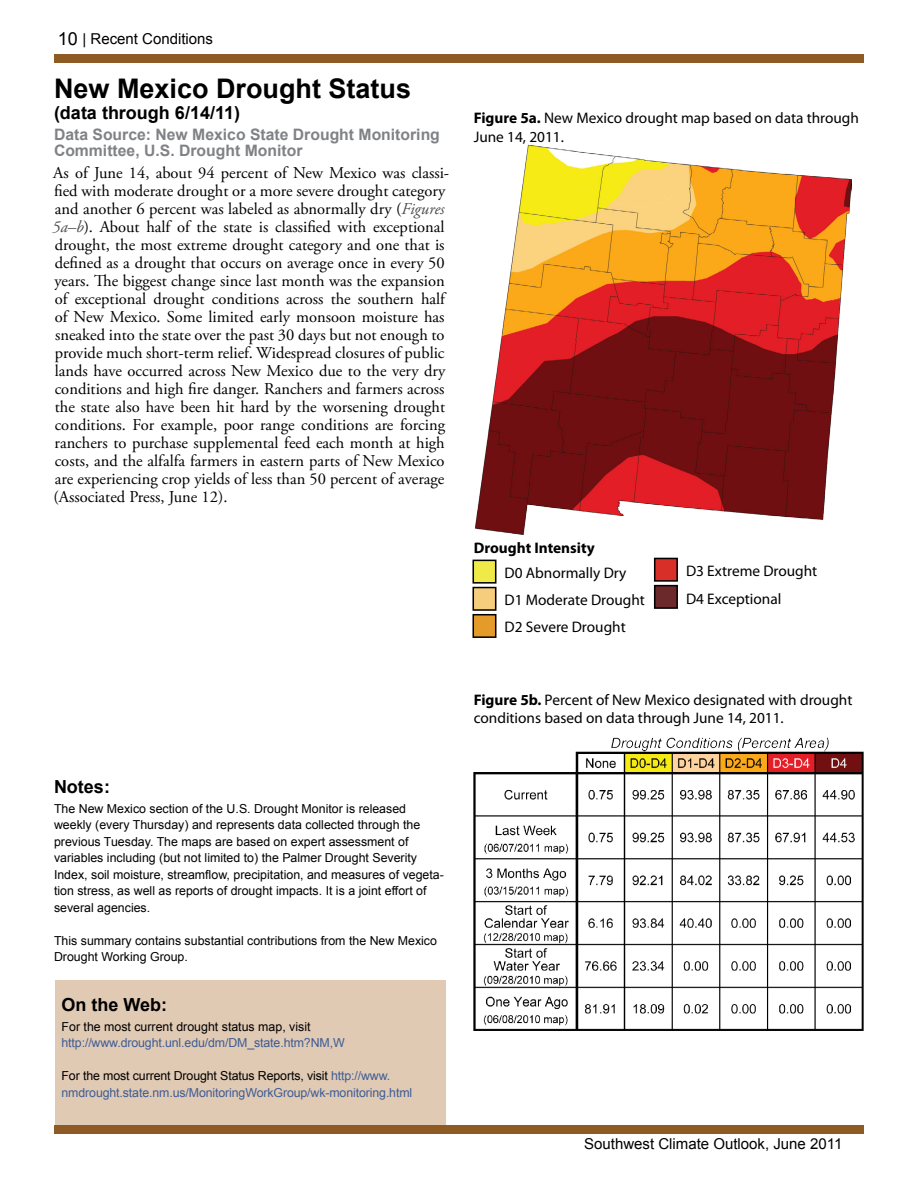
<style>
.page{position:relative;width:918px;height:1188px;background:#fff}
.page>*{position:absolute;margin:0;border:0;box-sizing:border-box;transform-origin:0 0}
.t1{font:700 27px "Arial";color:#000}
.t2{font:700 18px "Arial";color:#000}
.t3{font:16.5px/18px "Adobe Garamond Pro";color:#000}
.t4{font:700 15.75px/16.5px "Arial";color:#808285}
.t5{font:15.3px/18.5px "Myriad Pro";color:#000}
.t6{font:15.3px/27.2px "Myriad Pro";color:#010101}
.t7{font:700 15.3px "Myriad Pro";color:#010101}
.t8{font:15px "Arial";color:#000}
.t9{font:12.3px/16.5px "Arial";color:#000}
.t10{font:12.3px/16.5px "Arial";letter-spacing:-.01em;color:#3d5c95}
.s1{font-size:18px}
.s2{font-style:italic;color:#4d4d4f}
.s3{color:#000}
.s4{font-weight:700}
</style>
<div class="page">
<div style="left:54px;top:1125px;width:810px;height:9px;background:#8e5b24"></div>
<div style="left:54px;top:54px;width:810px;height:9px;background:#8e5b24"></div>
<img style="left:474px;top:144px;width:378px;height:391px">
<div style="left:473px;top:560px;width:23px;height:23px;background:#f0ea48"></div>
<div style="left:472px;top:560px;width:24px;height:24px;border:2px solid #010101"></div>
<div style="left:473px;top:588px;width:23px;height:22px;background:#f5cd7c"></div>
<div style="left:472px;top:587px;width:24px;height:24px;border:2px solid #010101"></div>
<div style="left:473px;top:615px;width:23px;height:22px;background:#e49b29"></div>
<div style="left:472px;top:614px;width:24px;height:24px;border:2px solid #010101"></div>
<div style="left:655px;top:586px;width:22px;height:22px;background:#6c292b"></div>
<div style="left:654px;top:585px;width:24px;height:24px;border:2px solid #010101"></div>
<div style="left:655px;top:558px;width:22px;height:23px;background:#d92f29"></div>
<div style="left:654px;top:558px;width:24px;height:24px;border:2px solid #010101"></div>
<img style="left:473px;top:737px;width:390px;height:294px">
<div style="left:55px;top:981px;width:391px;height:144px;background:#e1cab4"></div>
<p class="t8" style="left:58px;top:29px;width:157px"><span class="s1">10</span> | Recent Conditions</p>
<h1 class="t1" style="left:54px;top:70px;width:359px">New Mexico Drought Status</h1>
<p class="t2" style="left:54px;top:100px;width:188px">(data through 6/14/11)</p>
<p class="t4" style="left:54px;top:126px;width:387px">Data Source: New Mexico State Drought Monitoring<br>Committee, U.S. Drought Monitor</p>
<p class="t3" style="left:52px;top:165px;width:399px">As of June 14, about 94 percent of New Mexico was classi&shy;fied with moderate drought or a more severe drought category and another 6 percent was labeled as abnormally dry (<span class="s2">Figures 5a–b</span>). About half of the state is classified with exceptional drought, the most extreme drought category and one that is defined as a drought that occurs on average once in every 50 years. The biggest change since last month was the expansion of exceptional drought conditions across the southern half of New Mexico. Some limited early monsoon moisture has sneaked into the state over the past 30 days but not enough to provide much short-term relief. Widespread closures of public lands have occurred across New Mexico due to the very dry conditions and high fire danger. Ranchers and farmers across the state also have been hit hard by the worsening drought conditions. For example, poor range conditions are forcing ranchers to purchase supplemental feed each month at high costs, and the alfalfa farmers in eastern parts of New Mexico are experiencing crop yields of less than 50 percent of average (Associated Press, June 12).</p>
<p class="t2" style="left:54px;top:775px;width:57px">Notes:</p>
<p class="t9" style="left:54px;top:800px;width:391px">The New Mexico section of the U.S. Drought Monitor is released weekly (every Thursday) and represents data collected through the previous Tuesday. The maps are based on expert assessment of variables including (but not limited to) the Palmer Drought Severity Index, soil moisture, streamflow, precipitation, and measures of vegeta&shy;tion stress, as well as reports of drought impacts. It is a joint effort of several agencies.</p>
<p class="t9" style="left:54px;top:932px;width:385px">This summary contains substantial contributions from the New Mexico<br>Drought Working Group.</p>
<p class="t2" style="left:62px;top:993px;width:107px">On the Web:</p>
<p class="t9" style="left:62px;top:1018px;width:250px">For the most current drought status map, visit</p>
<p class="t10" style="left:62px;top:1035px;width:285px">http://www.drought.unl.edu/dm/DM_state.htm?NM,W</p>
<p class="t10" style="left:62px;top:1068px;width:352px"><span class="s3">For the most current Drought Status Reports, visit</span> http://www. nmdrought.state.nm.us/MonitoringWorkGroup/wk-monitoring.html</p>
<p class="t5" style="left:474px;top:109px;width:387px"><span class="s4">Figure 5a.</span> New Mexico drought map based on data through<br>June 14, 2011.</p>
<p class="t7" style="left:474px;top:537px;width:123px">Drought Intensity</p>
<p class="t6" style="left:505px;top:559px;width:142px">D0 Abnormally Dry<br>D1 Moderate Drought<br>D2 Severe Drought</p>
<p class="t6" style="left:686px;top:557px;width:133px;line-height:27.6px">D3 Extreme Drought<br>D4 Exceptional</p>
<p class="t5" style="left:474px;top:690px;width:380px"><span class="s4">Figure 5b.</span> Percent of New Mexico designated with drought conditions based on data through June 14, 2011.</p>
<p class="t8" style="left:584px;top:1134px;width:260px">Southwest Climate Outlook, June 2011</p>
</div>
